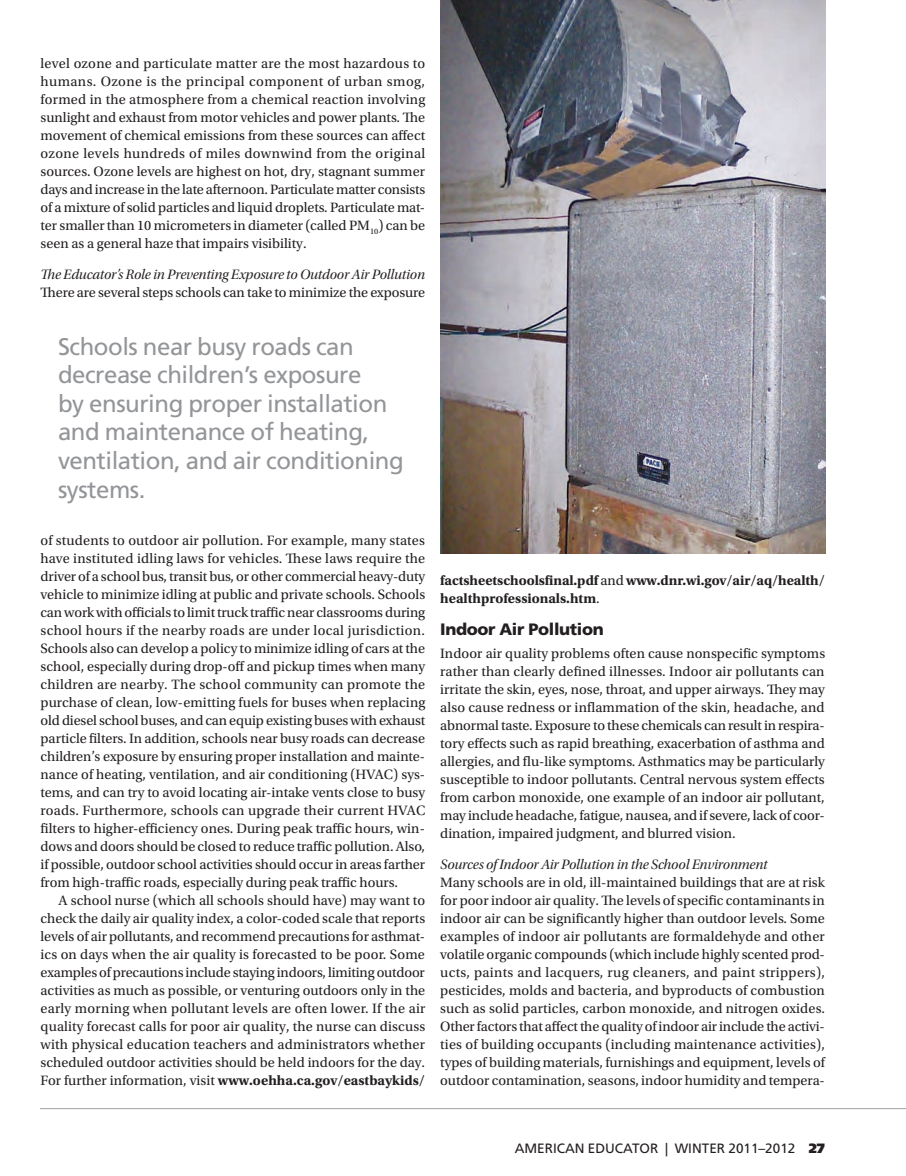
<style>
.page{position:relative;width:906px;height:1176px;background:#fff}
.page>*{position:absolute;margin:0;border:0;box-sizing:border-box;transform-origin:0 0}
.PULLQUOTE-MAIN{font:24px/28.5px "Frutiger LT Std";letter-spacing:-.02em;color:#939598}
.MAIN-subhead_A{font:900 16.5px "Frutiger LT Std";letter-spacing:-.02em;color:#231f20}
.MAIN-body__flush_lef{font:14.25px/18px "Utopia Std";letter-spacing:-.005em;color:#231f20;text-align:justify}
.MAIN-body__indent{font:14.25px/18px "Utopia Std";letter-spacing:-.005em;color:#231f20;text-align:justify}
.MAIN-subhead_B{font:14.25px "Utopia Std Subh It";letter-spacing:-.01em;color:#231f20}
.MAIN-body__indent-2{font:700 14.25px/18px "Utopia Std";color:#231f20}
.t1{font:13.5px "Frutiger LT Std";color:#231f20}
.s1{font-weight:700}
.s2{font-weight:400}
.s3{font-weight:900}
</style>
<div class="page">
<hr style="left:40px;top:1107px;width:865px;height:1px;background:#a0a1a5">
<img style="left:440px;top:0;width:384px;height:553px">
<p class="MAIN-body__indent" style="left:40px;top:54px;width:386px">level ozone and particulate matter are the most hazardous to humans. Ozone is the principal component of urban smog, formed in the atmosphere from a chemical reaction involving sunlight and exhaust from motor vehicles and power plants. The movement of chemical emissions from these sources can affect ozone levels hundreds of miles downwind from the original sources. Ozone levels are highest on hot, dry, stagnant summer days and increase in the late afternoon. Particulate matter consists of a mixture of solid particles and liquid droplets. Particulate mat&shy;ter smaller than 10 micrometers in diameter (called PM<sub>10</sub>) can be seen as a general haze that impairs visibility.</p>
<p class="MAIN-subhead_B" style="left:40px;top:267px;width:386px">The Educator’s Role in Preventing Exposure to Outdoor Air Pollution</p>
<p class="MAIN-body__flush_lef" style="left:40px;top:284px;width:386px">There are several steps schools can take to minimize the exposure</p>
<p class="PULLQUOTE-MAIN" style="left:58px;top:332px;width:347px">Schools near busy roads can decrease children’s exposure<br>by ensuring proper installation and maintenance of heating, ventilation, and air conditioning systems.</p>
<p class="MAIN-body__flush_lef" style="left:40px;top:531px;width:386px">of students to outdoor air pollution. For example, many states have instituted idling laws for vehicles. These laws require the driver of a school bus, transit bus, or other commercial heavy-duty vehicle to minimize idling at public and private schools. Schools can work with officials to limit truck traffic near classrooms during school hours if the nearby roads are under local jurisdiction.<br>Schools also can develop a policy to minimize idling of cars at the school, especially during drop-off and pickup times when many children are nearby. The school community can promote the purchase of clean, low-emitting fuels for buses when replacing old diesel school buses, and can equip existing buses with exhaust particle filters. In addition, schools near busy roads can decrease children’s exposure by ensuring proper installation and mainte&shy;nance of heating, ventilation, and air conditioning (HVAC) sys&shy;tems, and can try to avoid locating air-intake vents close to busy roads. Furthermore, schools can upgrade their current HVAC filters to higher-efficiency ones. During peak traffic hours, win&shy;dows and doors should be closed to reduce traffic pollution. Also, if possible, outdoor school activities should occur in areas farther from high-traffic roads, especially during peak traffic hours.</p>
<p class="MAIN-body__indent" style="left:40px;top:891px;width:386px;text-indent:18px">A school nurse (which all schools should have) may want to check the daily air quality index, a color-coded scale that reports levels of air pollutants, and recommend precautions for asthmat&shy;ics on days when the air quality is forecasted to be poor. Some examples of precautions include staying indoors, limiting outdoor activities as much as possible, or venturing outdoors only in the early morning when pollutant levels are often lower. If the air quality forecast calls for poor air quality, the nurse can discuss with physical education teachers and administrators whether scheduled outdoor activities should be held indoors for the day.<br>For further information, visit <span class="s1">www.oehha.ca.gov/eastbaykids/</span></p>
<p class="MAIN-body__indent-2" style="left:440px;top:571px;width:386px">factsheetschoolsfinal.pdf <span class="s2">and</span> www.dnr.wi.gov/air/aq/health/ healthprofessionals.htm<span class="s2">.</span></p>
<p class="MAIN-subhead_A" style="left:440px;top:619px;width:165px">Indoor Air Pollution</p>
<p class="MAIN-body__flush_lef" style="left:440px;top:644px;width:386px">Indoor air quality problems often cause nonspecific symptoms rather than clearly defined illnesses. Indoor air pollutants can irritate the skin, eyes, nose, throat, and upper airways. They may also cause redness or inflammation of the skin, headache, and abnormal taste. Exposure to these chemicals can result in respira&shy;tory effects such as rapid breathing, exacerbation of asthma and allergies, and flu-like symptoms. Asthmatics may be particularly susceptible to indoor pollutants. Central nervous system effects from carbon monoxide, one example of an indoor air pollutant, may include headache, fatigue, nausea, and if severe, lack of coor&shy;dination, impaired judgment, and blurred vision.</p>
<p class="MAIN-subhead_B" style="left:440px;top:856px;width:328px">Sources of Indoor Air Pollution in the School Environment</p>
<p class="MAIN-body__flush_lef" style="left:440px;top:873px;width:387px">Many schools are in old, ill-maintained buildings that are at risk for poor indoor air quality. The levels of specific contaminants in indoor air can be significantly higher than outdoor levels. Some examples of indoor air pollutants are formaldehyde and other volatile organic compounds (which include highly scented prod&shy;ucts, paints and lacquers, rug cleaners, and paint strippers), pesticides, molds and bacteria, and byproducts of combustion such as solid particles, carbon monoxide, and nitrogen oxides.<br>Other factors that affect the quality of indoor air include the activi&shy;ties of building occupants (including maintenance activities), types of building materials, furnishings and equipment, levels of outdoor contamination, seasons, indoor humidity and tempera-</p>
<p class="t1" style="left:514px;top:1139px;width:311px">AMERICAN EDUCATOR | WINTER 2011–2012 <span class="s3">27</span></p>
</div>
